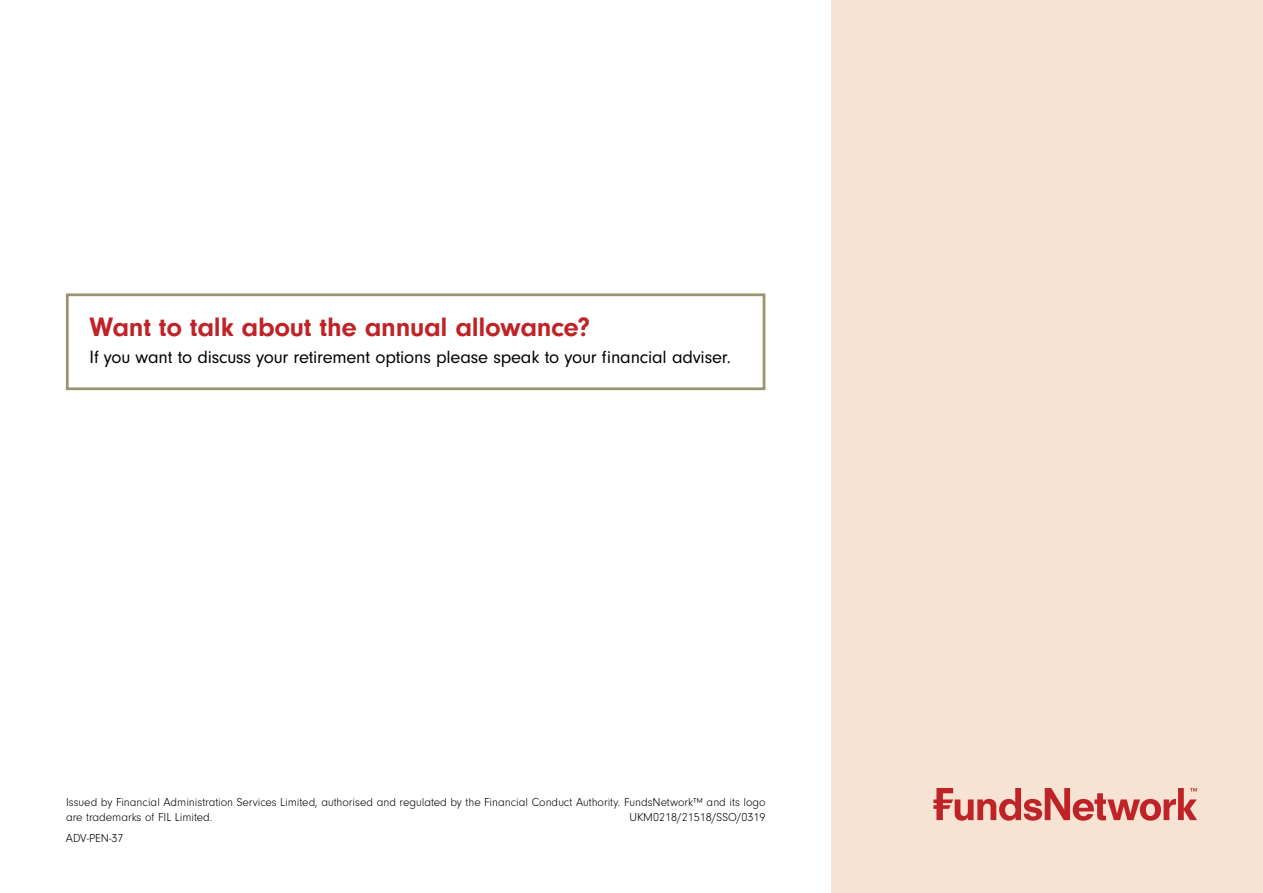
<style>
.page{position:relative;width:1263px;height:893px;background:#fff}
.page>*{position:absolute;margin:0;border:0;box-sizing:border-box;transform-origin:0 0}
.t1{font:700 27.75px "Neuzeit Gro";letter-spacing:-.01em;color:#c02327}
.t2{font:18.45px "Neuzeit Gro";letter-spacing:-.01em;color:#000}
.t3{font:300 12px/15px "Neuzeit Gro";color:#000}
</style>
<div class="page">
<div style="left:831px;top:0;width:432px;height:893px;background:#f6e3d3"></div>
<svg style="left:933px;top:788px;width:264px;height:33px"></svg>
<div style="left:66px;top:293px;width:699px;height:97px;border:3px solid #9b956f"></div>
<h1 class="t1" style="left:90px;top:311px;width:502px">Want to talk about the annual allowance?</h1>
<h2 class="t2" style="left:90px;top:347px;width:643px">If you want to discuss your retirement options please speak to your financial adviser.</h2>
<p class="t3" style="left:66px;top:794px;width:701px">Issued by Financial Administration Services Limited, authorised and regulated by the Financial Conduct Authority. FundsNetwork™ and its logo are trademarks of FIL Limited.</p>
<p class="t3" style="left:629px;top:809px;width:138px">UKM0218/21518/SSO/0319</p>
<p class="t3" style="left:66px;top:831px;width:59px">ADV-PEN-37</p>
</div>
